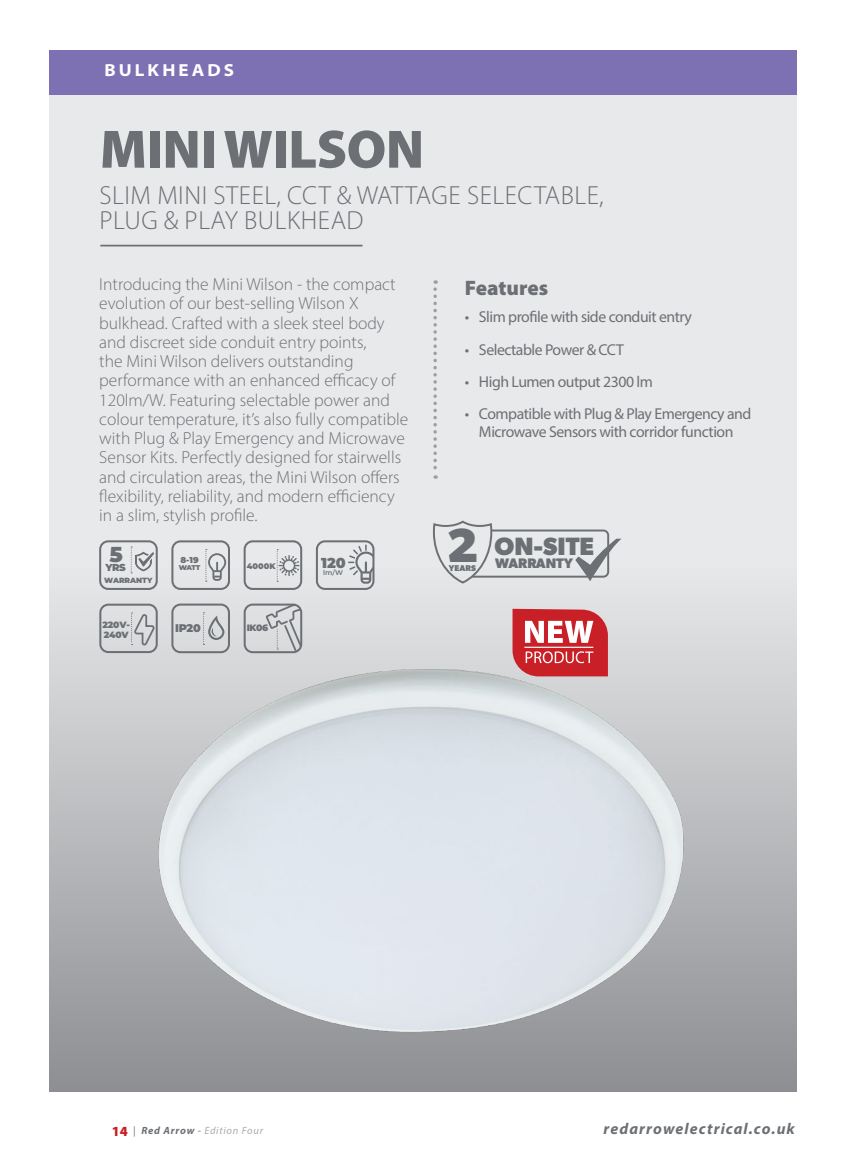
<style>
.page{position:relative;width:844px;height:1166px;background:#fff}
.page>*{position:absolute;margin:0;border:0;box-sizing:border-box;transform-origin:0 0}
.t1{font:900 54.43px "Myriad Pro";letter-spacing:-.01em;color:#6c7075}
.t2{font:700 48.12px "Gibson";color:#6c7075}
.t3{font:300 26.25px/24.5px "Myriad Pro";letter-spacing:.02em;color:#6c7075}
.t4{font:700 25.2px "Gibson";color:#6c7075}
.t5{font:900 21px "Myriad Pro";color:#6c7075}
.t6{font:300 17.5px/19.2px "Myriad Pro";color:#6c7075}
.t7{font:700 semi-expanded 17.5px "Myriad Pro";letter-spacing:.175em;color:#fff}
.t8{font:15.75px/17.5px "Myriad Pro";letter-spacing:-.03em;color:#6c7075;text-align:center}
.t9{font:italic 700 15.75px "Myriad Pro";letter-spacing:.07em;color:#6c7075}
.t10{font:900 14.35px "Montserrat";color:#6c7075}
.t11{font:700 13.83px "Gibson";color:#6c7075}
.t12{font:900 11.2px "Montserrat";color:#6c7075}
.t13{font:italic 10.5px "Myriad Pro";letter-spacing:.07em;color:#a9aaad}
.t14{font:900 9.97px "Montserrat";color:#6c7075}
.t15{font:900 9.28px "Montserrat";color:#6c7075}
.t16{font:900 9.1px/9.5px "Montserrat";letter-spacing:-.02em;color:#6c7075}
.t17{font:900 8.58px "Montserrat";color:#6c7075}
.t18{font:700 8.4px "Gibson";color:#6c7075}
.t19{font:900 8.05px "Montserrat";color:#6c7075}
.t20{font:900 7.52px "Montserrat";letter-spacing:-.005em;color:#6c7075}
.t21{font:900 7px "Montserrat";color:#6c7075}
.t22{font:600 7px "Montserrat";color:#6c7075}
.s1{font-weight:900;font-style:normal;font-size:14px;color:#c82026}
.s2{color:#6c7075}
.s3{font-weight:700;color:#6c7075}
</style>
<div class="page">
<div style="left:50px;top:50px;width:746px;height:1041px;background:#e8e9ea"></div>
<hr style="left:100px;top:245px;width:262px;height:1px;background:#6c7075">
<div style="left:50px;top:50px;width:746px;height:45px;background:#7d70b3"></div>
<div style="left:50px;top:567px;width:746px;height:524px;background:linear-gradient(to bottom,#e7e8e9,#8d8f93)"></div>
<svg style="left:512px;top:609px;width:95px;height:53px;background:#d65e62"></svg>
<hr style="left:524px;top:647px;width:69px;height:1px;background:#fff">
<img style="left:126px;top:662px;width:585px;height:378px">
<svg style="left:433px;top:280px;width:4px;height:199px"></svg>
<svg style="left:433px;top:520px;width:188px;height:63px"></svg>
<div style="left:171px;top:540px;width:59px;height:50px;border:2px solid #6c7075;border-radius:8px"></div>
<svg style="left:205px;top:549px;width:21px;height:33px"></svg>
<div style="left:243px;top:540px;width:59px;height:50px;border:2px solid #6c7075;border-radius:8px"></div>
<svg style="left:277px;top:549px;width:22px;height:33px"></svg>
<div style="left:99px;top:540px;width:59px;height:50px;border:2px solid #6c7075;border-radius:8px"></div>
<svg style="left:131px;top:546px;width:23px;height:27px"></svg>
<div style="left:171px;top:603px;width:59px;height:50px;border:2px solid #6c7075;border-radius:8px"></div>
<svg style="left:203px;top:612px;width:21px;height:33px"></svg>
<div style="left:99px;top:604px;width:59px;height:49px;border:2px solid #6c7075;border-radius:8px"></div>
<svg style="left:131px;top:612px;width:24px;height:35px"></svg>
<div style="left:243px;top:603px;width:59px;height:50px;border:2px solid #6c7075;border-radius:8px"></div>
<svg style="left:266px;top:604px;width:35px;height:48px"></svg>
<div style="left:316px;top:540px;width:58px;height:50px;border:2px solid #6c7075;border-radius:8px"></div>
<svg style="left:348px;top:544px;width:25px;height:40px"></svg>
<p class="t7" style="left:104px;top:59px;width:131px">BULKHEADS</p>
<h1 class="t1" style="left:100px;top:113px;width:326px">MINI WILSON</h1>
<h3 class="t3" style="left:99px;top:183px;width:505px">SLIM MINI STEEL, CCT &amp; WATTAGE SELECTABLE,<br>PLUG &amp; PLAY BULKHEAD</h3>
<p class="t6" style="left:99px;top:274px;width:310px">Introducing the Mini Wilson - the compact evolution of our best-selling Wilson X bulkhead. Crafted with a sleek steel body and discreet side conduit entry points,<br>the Mini Wilson delivers outstanding performance with an enhanced efficacy of 120lm/W. Featuring selectable power and colour temperature, it’s also fully compatible with Plug &amp; Play Emergency and Microwave Sensor Kits. Perfectly designed for stairwells and circulation areas, the Mini Wilson offers flexibility, reliability, and modern efficiency in a slim, stylish profile.</p>
<p class="t14" style="left:105px;top:560px;width:22px"><sup>5</sup>YRS</p>
<p class="t20" style="left:104px;top:574px;width:50px">WARRANTY</p>
<p class="t17" style="left:180px;top:553px;width:20px">8-19</p>
<p class="t21" style="left:179px;top:563px;width:23px">WATT</p>
<p class="t19" style="left:247px;top:559px;width:30px">4000K</p>
<p class="t16" style="left:102px;top:620px;width:29px">220V-<br>240V</p>
<p class="t15" style="left:246px;top:620px;width:23px">IK06</p>
<p class="t12" style="left:175px;top:620px;width:27px">IP20</p>
<p class="t10" style="left:321px;top:552px;width:26px">120</p>
<p class="t22" style="left:323px;top:567px;width:21px">lm/W</p>
<p class="t5" style="left:465px;top:274px;width:85px">Features</p>
<p class="t8" style="left:465px;top:308px;width:228px">• Slim profile with side conduit entry</p>
<p class="t8" style="left:465px;top:340px;width:160px">• Selectable Power &amp; CCT</p>
<p class="t8" style="left:465px;top:373px;width:189px">• High Lumen output 2300 lm</p>
<p class="t8" style="left:465px;top:405px;width:288px">• Compatible with Plug &amp; Play Emergency and<br>Microwave Sensors with corridor function</p>
<h2 class="t2" style="left:446px;top:516px;width:33px">2</h2>
<p class="t18" style="left:449px;top:563px;width:28px">YEARS</p>
<h3 class="t4" style="left:494px;top:531px;width:101px">ON-SITE</h3>
<p class="t11" style="left:495px;top:554px;width:79px">WARRANTY</p>
<p class="t13" style="left:112px;top:1124px;width:153px"><span class="s1">14</span> <span class="s2">|</span> <span class="s3">Red Arrow</span> <span class="s2">-</span> Edition Four</p>
<p class="t9" style="left:603px;top:1118px;width:193px">redarrowelectrical.co.uk</p>
</div>
